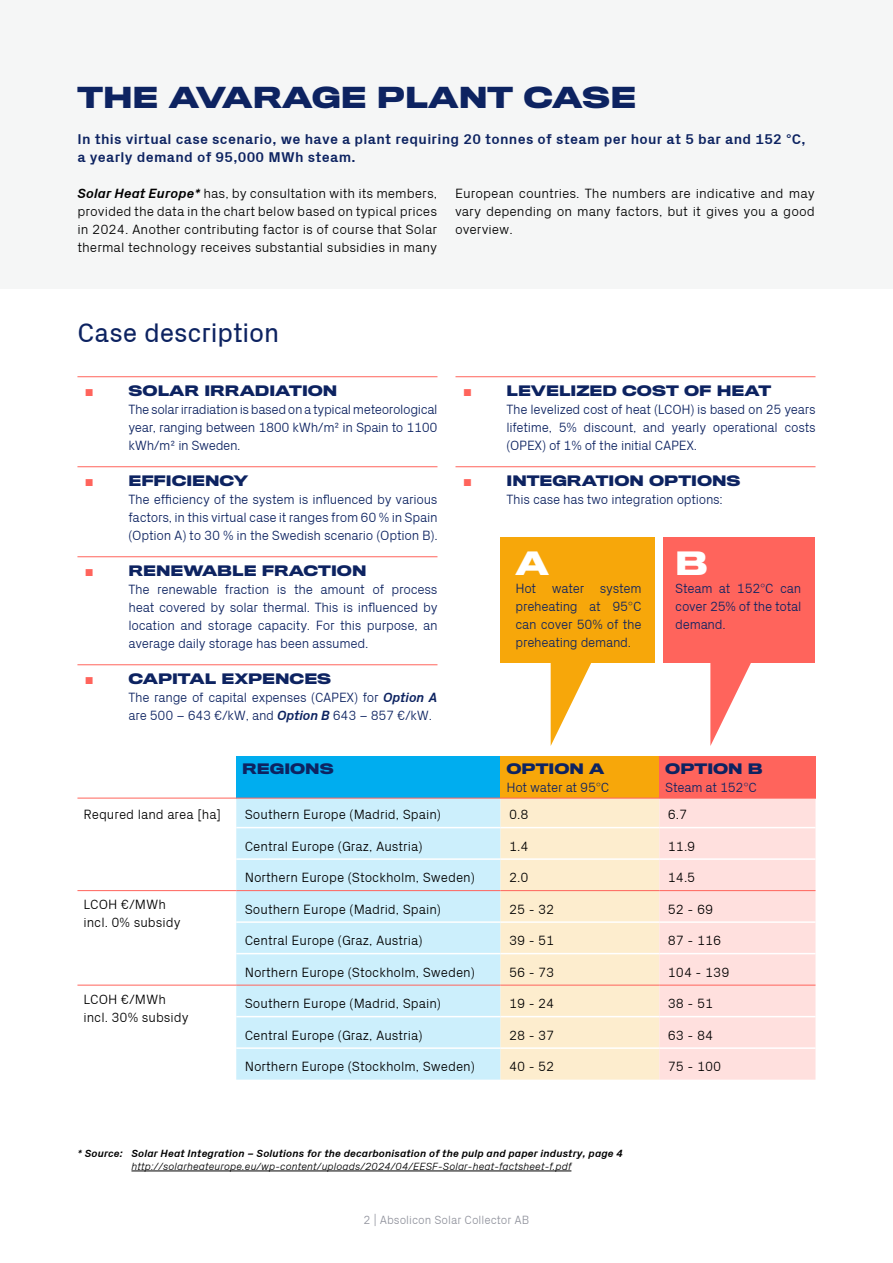
<style>
.page{position:relative;width:893px;height:1263px;background:#fff}
.page>*{position:absolute;margin:0;border:0;box-sizing:border-box;transform-origin:0 0}
.t1{font:700 30px "Titling Gothic FB Wide";color:#fff}
.t2{font:700 27px "Titling Gothic FB Wide";color:#0d2361}
.t3{font:27px "Px Grotesk";letter-spacing:-.005em;color:#0d2361}
.t4{font:700 14.25px/18px "Px Grotesk";letter-spacing:.02em;color:#0d2361}
.t5{font:300 13.5px/18px "Px Grotesk";letter-spacing:-.02em;color:#0d2361;text-align:justify}
.t6{font:300 13.5px/18px "Px Grotesk";color:#000}
.t7{font:700 13.5px "Titling Gothic FB Wide";color:#0d2361}
.t8{font:300 13.5px "Px Grotesk";color:#ff645c}
.t9{font:300 12px "Px Grotesk";color:#91939d}
.t10{font:italic 700 10.5px "Px Grotesk";color:#000}
.t11{font:italic 300 10.5px "Px Grotesk";color:#000}
.s1{font-weight:700;font-style:italic}
</style>
<div class="page">
<div style="left:500px;top:537px;width:155px;height:125px;background:#f7a70a"></div>
<div style="left:663px;top:537px;width:152px;height:125px;background:#ff645c"></div>
<svg style="left:551px;top:662px;width:44px;height:83px"></svg>
<svg style="left:710px;top:662px;width:45px;height:84px"></svg>
<div style="left:0;top:0;width:893px;height:288px;background:#f5f6f6"></div>
<hr style="left:77px;top:376px;width:360px;height:1px;background:#ff645c">
<hr style="left:77px;top:466px;width:360px;height:1px;background:#ff645c">
<hr style="left:77px;top:556px;width:360px;height:1px;background:#ff645c">
<hr style="left:77px;top:664px;width:360px;height:1px;background:#ff645c">
<hr style="left:455px;top:376px;width:360px;height:1px;background:#ff645c">
<hr style="left:455px;top:466px;width:360px;height:1px;background:#ff645c">
<div style="left:236px;top:756px;width:264px;height:42px;background:#00adef"></div>
<div style="left:500px;top:756px;width:159px;height:42px;background:#f7a70a"></div>
<div style="left:659px;top:756px;width:156px;height:42px;background:#ff645c"></div>
<div style="left:236px;top:799px;width:264px;height:281px;background:#cceffc"></div>
<svg style="left:500px;top:799px;width:315px;height:281px;background:#fde7d7"></svg>
<hr style="left:236px;top:827px;width:264px;height:1px;background:#fff">
<hr style="left:500px;top:827px;width:159px;height:1px;background:#fff">
<hr style="left:659px;top:827px;width:156px;height:1px;background:#fff">
<hr style="left:236px;top:858px;width:264px;height:2px;background:#fff">
<hr style="left:500px;top:858px;width:159px;height:2px;background:#fff">
<hr style="left:659px;top:858px;width:156px;height:2px;background:#fff">
<hr style="left:236px;top:921px;width:264px;height:2px;background:#fff">
<hr style="left:500px;top:921px;width:159px;height:2px;background:#fff">
<hr style="left:659px;top:921px;width:156px;height:2px;background:#fff">
<hr style="left:236px;top:953px;width:264px;height:1px;background:#fff">
<hr style="left:500px;top:953px;width:159px;height:1px;background:#fff">
<hr style="left:659px;top:953px;width:156px;height:1px;background:#fff">
<hr style="left:236px;top:1016px;width:264px;height:1px;background:#fff">
<hr style="left:500px;top:1016px;width:159px;height:1px;background:#fff">
<hr style="left:659px;top:1016px;width:156px;height:1px;background:#fff">
<hr style="left:236px;top:1047px;width:264px;height:2px;background:#fff">
<hr style="left:500px;top:1047px;width:159px;height:2px;background:#fff">
<hr style="left:659px;top:1047px;width:156px;height:2px;background:#fff">
<hr style="left:77px;top:798px;width:159px;height:1px;background:#ff645c">
<hr style="left:236px;top:798px;width:264px;height:1px;background:#ff645c">
<hr style="left:500px;top:798px;width:159px;height:1px;background:#ff645c">
<hr style="left:659px;top:798px;width:156px;height:1px;background:#ff645c">
<hr style="left:77px;top:890px;width:159px;height:1px;background:#ff645c">
<hr style="left:236px;top:890px;width:264px;height:1px;background:#ff645c">
<hr style="left:500px;top:890px;width:159px;height:1px;background:#ff645c">
<hr style="left:659px;top:890px;width:156px;height:1px;background:#ff645c">
<hr style="left:77px;top:985px;width:159px;height:1px;background:#ff645c">
<hr style="left:236px;top:985px;width:264px;height:1px;background:#ff645c">
<hr style="left:500px;top:985px;width:159px;height:1px;background:#ff645c">
<hr style="left:659px;top:985px;width:156px;height:1px;background:#ff645c">
<hr style="left:131px;top:1171px;width:440px;height:1px;background:#000">
<h2 class="t2" style="left:77px;top:80px;width:560px">THE AVARAGE PLANT CASE</h2>
<p class="t4" style="left:77px;top:130px;width:730px">In this virtual case scenario, we have a plant requiring 20 tonnes of steam per hour at 5 bar and 152 °C, a yearly demand of 95,000 MWh steam.</p>
<p class="t6" style="left:77px;top:184px;width:361px;text-align:justify"><span class="s1">Solar Heat Europe*</span> has, by consultation with its members, provided the data in the chart below based on typical prices in 2024. Another contributing factor is of course that Solar thermal technology receives substantial subsidies in many</p>
<p class="t6" style="left:455px;top:184px;width:361px;text-align:justify">European countries. The numbers are indicative and may vary depending on many factors, but it gives you a good overview.</p>
<h2 class="t3" style="left:77px;top:317px;width:203px">Case description</h2>
<p class="t8" style="left:86px;top:384px;width:8px">æ</p>
<p class="t7" style="left:128px;top:382px;width:210px">SOLAR IRRADIATION</p>
<p class="t5" style="left:128px;top:400px;width:311px">The solar irradiation is based on a typical meteorological year, ranging between 1800 kWh/m² in Spain to 1100 kWh/m² in Sweden.</p>
<p class="t8" style="left:86px;top:474px;width:8px">æ</p>
<p class="t7" style="left:128px;top:472px;width:121px">EFFICIENCY</p>
<p class="t5" style="left:128px;top:490px;width:311px">The efficiency of the system is influenced by various factors, in this virtual case it ranges from 60 % in Spain (Option A) to 30 % in the Swedish scenario (Option B).</p>
<p class="t8" style="left:86px;top:564px;width:8px">æ</p>
<p class="t7" style="left:128px;top:562px;width:240px">RENEWABLE FRACTION</p>
<p class="t5" style="left:128px;top:580px;width:311px">The renewable fraction is the amount of process heat covered by solar thermal. This is influenced by location and storage capacity. For this purpose, an average daily storage has been assumed.</p>
<p class="t8" style="left:86px;top:672px;width:8px">æ</p>
<p class="t7" style="left:128px;top:670px;width:204px">CAPITAL EXPENCES</p>
<p class="t5" style="left:128px;top:688px;width:310px">The range of capital expenses (CAPEX) for <span class="s1">Option A </span>are 500 – 643 €/kW, and <span class="s1">Option B</span> 643 – 857 €/kW.</p>
<p class="t8" style="left:464px;top:384px;width:8px">æ</p>
<p class="t7" style="left:506px;top:382px;width:266px">LEVELIZED COST OF HEAT</p>
<p class="t5" style="left:506px;top:400px;width:311px">The levelized cost of heat (LCOH) is based on 25 years lifetime, 5% discount, and yearly operational costs (OPEX) of 1% of the initial CAPEX.</p>
<p class="t8" style="left:464px;top:474px;width:8px">æ</p>
<p class="t7" style="left:506px;top:472px;width:236px">INTEGRATION OPTIONS</p>
<p class="t5" style="left:506px;top:490px;width:218px">This case has two integration options:</p>
<h1 class="t1" style="left:515px;top:544px;width:35px">A</h1>
<p class="t5" style="left:515px;top:579px;width:128px">Hot water system preheating at 95°C can cover 50% of the preheating demand.</p>
<h1 class="t1" style="left:675px;top:544px;width:34px">B</h1>
<p class="t5" style="left:675px;top:579px;width:128px">Steam at 152°C can cover 25% of the total demand.</p>
<p class="t7" style="left:242px;top:760px;width:93px">REGIONS</p>
<p class="t7" style="left:506px;top:760px;width:99px">OPTION A</p>
<p class="t5" style="left:506px;top:778px;width:104px">Hot water at 95°C</p>
<p class="t7" style="left:665px;top:760px;width:99px">OPTION B</p>
<p class="t5" style="left:665px;top:778px;width:93px">Steam at 152°C</p>
<p class="t6" style="left:83px;top:805px;width:139px">Requred land area [ha]</p>
<p class="t6" style="left:245px;top:805px;width:198px">Southern Europe (Madrid, Spain)</p>
<p class="t6" style="left:509px;top:805px;width:21px">0.8</p>
<p class="t6" style="left:668px;top:805px;width:21px">6.7</p>
<p class="t6" style="left:245px;top:837px;width:179px">Central Europe (Graz, Austria)</p>
<p class="t6" style="left:509px;top:837px;width:21px">1.4</p>
<p class="t6" style="left:668px;top:837px;width:29px">11.9</p>
<p class="t6" style="left:245px;top:868px;width:232px">Northern Europe (Stockholm, Sweden)</p>
<p class="t6" style="left:509px;top:868px;width:21px">2.0</p>
<p class="t6" style="left:668px;top:868px;width:29px">14.5</p>
<p class="t6" style="left:83px;top:895px;width:99px">LCOH €/MWh incl. 0% subsidy</p>
<p class="t6" style="left:245px;top:900px;width:198px">Southern Europe (Madrid, Spain)</p>
<p class="t6" style="left:509px;top:900px;width:47px">25 - 32</p>
<p class="t6" style="left:668px;top:900px;width:47px">52 - 69</p>
<p class="t6" style="left:245px;top:931px;width:179px">Central Europe (Graz, Austria)</p>
<p class="t6" style="left:509px;top:931px;width:47px">39 - 51</p>
<p class="t6" style="left:668px;top:931px;width:55px">87 - 116</p>
<p class="t6" style="left:245px;top:963px;width:232px">Northern Europe (Stockholm, Sweden)</p>
<p class="t6" style="left:509px;top:963px;width:47px">56 - 73</p>
<p class="t6" style="left:668px;top:963px;width:63px">104 - 139</p>
<p class="t6" style="left:83px;top:990px;width:107px">LCOH €/MWh incl. 30% subsidy</p>
<p class="t6" style="left:245px;top:994px;width:198px">Southern Europe (Madrid, Spain)</p>
<p class="t6" style="left:509px;top:994px;width:47px">19 - 24</p>
<p class="t6" style="left:668px;top:994px;width:47px">38 - 51</p>
<p class="t6" style="left:245px;top:1026px;width:179px">Central Europe (Graz, Austria)</p>
<p class="t6" style="left:509px;top:1026px;width:47px">28 - 37</p>
<p class="t6" style="left:668px;top:1026px;width:47px">63 - 84</p>
<p class="t6" style="left:245px;top:1057px;width:232px">Northern Europe (Stockholm, Sweden)</p>
<p class="t6" style="left:509px;top:1057px;width:47px">40 - 52</p>
<p class="t6" style="left:668px;top:1057px;width:55px">75 - 100</p>
<p class="t10" style="left:77px;top:1147px;width:547px">* Source: Solar Heat Integration – Solutions for the decarbonisation of the pulp and paper industry, page 4</p>
<p class="t11" style="left:131px;top:1160px;width:442px">http://solarheateurope.eu/wp-content/uploads/2024/04/EESF-Solar-heat-factsheet-f.pdf</p>
<p class="t9" style="left:364px;top:1213px;width:167px">2 | Absolicon Solar Collector AB</p>
</div>
